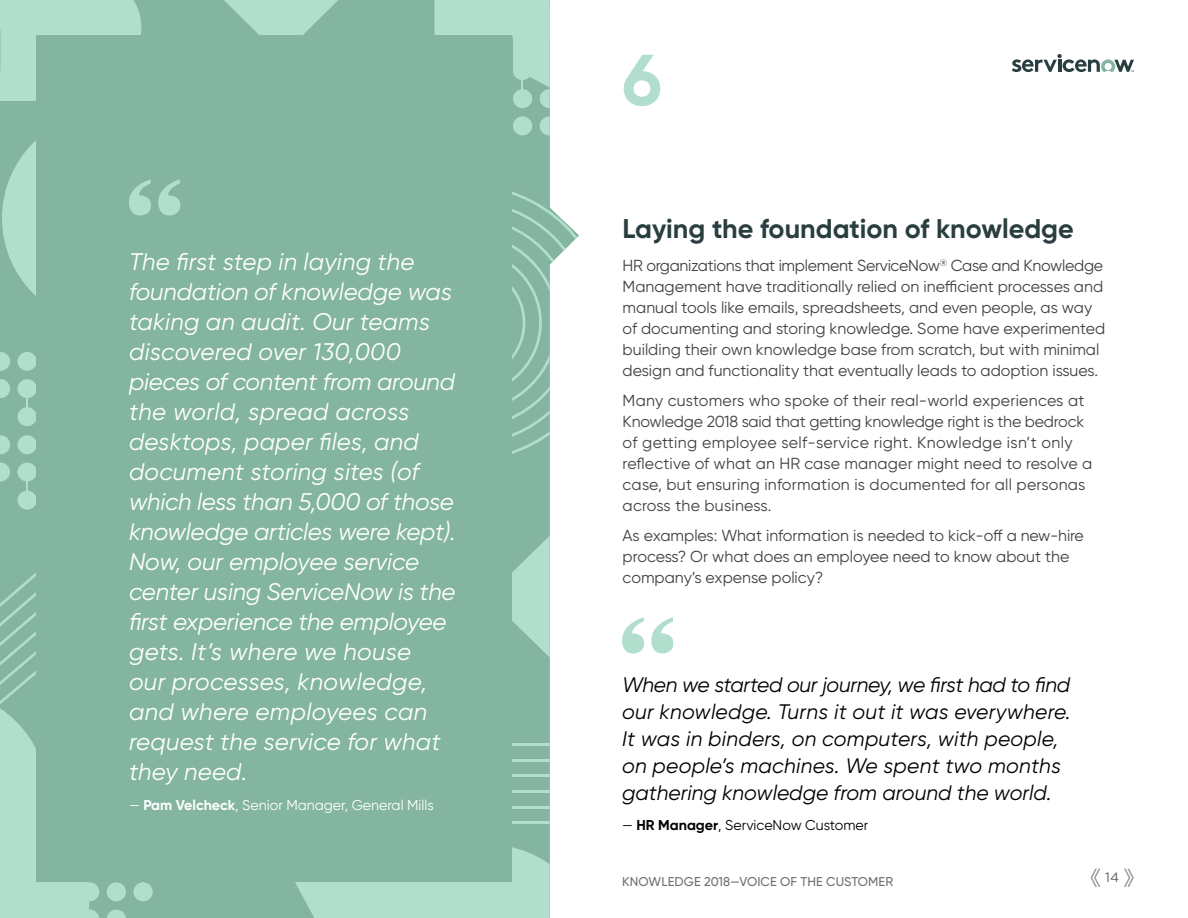
<style>
.page{position:relative;width:1188px;height:918px;background:#fff}
.page>*{position:absolute;margin:0;border:0;box-sizing:border-box;transform-origin:0 0}
.t1{font:700 72px "Gilroy";color:#b2decd}
.t2{font:700 27px "Gilroy";color:#2a3e40}
.t3{font:italic 24px/30px "Gilroy";letter-spacing:-.005em;color:#fff}
.t4{font:italic 21px/27px "Gilroy";letter-spacing:.005em;color:#000}
.t5{font:15.9px/21px "Gilroy";color:#414042}
.t6{font:14.25px "Gilroy";color:#fff}
.t7{font:14.25px "Gilroy";color:#000}
.t8{font:13.5px "Gotham";color:#5f6062}
.t9{font:500 12.75px "Gilroy";letter-spacing:.01em;color:#6e7072}
.s1{font-weight:700}
</style>
<div class="page">
<svg style="left:1124px;top:869px;width:10px;height:18px"></svg>
<svg style="left:1090px;top:869px;width:10px;height:18px"></svg>
<div style="left:0;top:0;width:550px;height:918px;background:#83b5a0"></div>
<svg style="left:512px;top:184px;width:38px;height:277px"></svg>
<svg style="left:512px;top:200px;width:67px;height:245px"></svg>
<svg style="left:512px;top:216px;width:63px;height:213px"></svg>
<svg style="left:512px;top:233px;width:46px;height:180px;background:#9bc5b4"></svg>
<svg style="left:512px;top:483px;width:38px;height:227px;background:#94c4b0"></svg>
<hr style="left:496px;top:821px;width:83px;height:3px;background:#b2decd">
<hr style="left:496px;top:806px;width:83px;height:2px;background:#b2decd">
<hr style="left:496px;top:790px;width:83px;height:3px;background:#b2decd">
<hr style="left:496px;top:775px;width:83px;height:2px;background:#b2decd">
<hr style="left:496px;top:759px;width:83px;height:3px;background:#b2decd">
<hr style="left:496px;top:743px;width:83px;height:3px;background:#b2decd">
<hr style="left:575px;top:126px;width:2px;height:27px;background:#b2decd">
<svg style="left:575px;top:126px;width:2px;height:9px"></svg>
<svg style="left:540px;top:116px;width:19px;height:19px"></svg>
<div style="left:513px;top:116px;width:19px;height:19px;background:#b2decd;border-radius:50%"></div>
<svg style="left:540px;top:89px;width:19px;height:19px"></svg>
<div style="left:513px;top:89px;width:19px;height:19px;background:#b2decd;border-radius:50%"></div>
<svg style="left:575px;top:144px;width:2px;height:9px"></svg>
<svg style="left:165px;top:0;width:232px;height:36px;background:#92c2ae"></svg>
<svg style="left:295px;top:844px;width:255px;height:74px;background:#aedbc9"></svg>
<svg style="left:435px;top:0;width:116px;height:99px;background:#aedac9"></svg>
<hr style="left:26px;top:472px;width:2px;height:27px;background:#b2decd">
<svg style="left:0;top:435px;width:10px;height:19px"></svg>
<div style="left:18px;top:435px;width:19px;height:19px;background:#b2decd;border-radius:50%"></div>
<svg style="left:0;top:463px;width:10px;height:19px"></svg>
<div style="left:18px;top:463px;width:19px;height:19px;background:#b2decd;border-radius:50%"></div>
<div style="left:18px;top:491px;width:19px;height:19px;background:#b2decd;border-radius:50%"></div>
<hr style="left:26px;top:389px;width:2px;height:27px;background:#b2decd">
<svg style="left:0;top:352px;width:10px;height:19px"></svg>
<div style="left:18px;top:352px;width:19px;height:19px;background:#b2decd;border-radius:50%"></div>
<svg style="left:0;top:379px;width:10px;height:19px"></svg>
<div style="left:18px;top:379px;width:19px;height:19px;background:#b2decd;border-radius:50%"></div>
<div style="left:18px;top:407px;width:19px;height:19px;background:#b2decd;border-radius:50%"></div>
<div style="left:133px;top:882px;width:20px;height:19px;background:#b2decd;border-radius:50%"></div>
<div style="left:107px;top:882px;width:19px;height:19px;background:#b2decd;border-radius:50%"></div>
<svg style="left:107px;top:910px;width:19px;height:8px"></svg>
<div style="left:2px;top:110px;width:220px;height:216px;background:#b2decd;border-radius:50%"></div>
<svg style="left:0;top:527px;width:99px;height:391px;background:#9ecdba"></svg>
<div style="left:0;top:72px;width:40px;height:29px;background:#b2decd"></div>
<div style="left:0;top:0;width:141px;height:95px;background:#b2decd"></div>
<div style="left:37px;top:36px;width:475px;height:846px;background:#83b5a0"></div>
<svg style="left:1012px;top:54px;width:122px;height:18px"></svg>
<svg style="left:129px;top:179px;width:51px;height:36px"></svg>
<svg style="left:622px;top:617px;width:51px;height:36px"></svg>
<p class="t3" style="left:129px;top:246px;width:328px">The first step in laying the foundation of knowledge was taking an audit. Our teams discovered over 130,000 pieces of content from around the world, spread across desktops, paper files, and document storing sites (of which less than 5,000 of those knowledge articles were kept).<br>Now, our employee service center using ServiceNow is the first experience the employee gets. It’s where we house<br>our processes, knowledge, and where employees can request the service for what they need.</p>
<p class="t6" style="left:129px;top:796px;width:306px">— <span class="s1">Pam Velcheck</span>, Senior Manager, General Mills</p>
<h1 class="t1" style="left:622px;top:35px;width:41px">6</h1>
<h2 class="t2" style="left:622px;top:211px;width:453px">Laying the foundation of knowledge</h2>
<p class="t5" style="left:623px;top:255px;width:484px">HR organizations that implement ServiceNow<sup>®</sup> Case and Knowledge Management have traditionally relied on inefficient processes and manual tools like emails, spreadsheets, and even people, as way of documenting and storing knowledge. Some have experimented building their own knowledge base from scratch, but with minimal design and functionality that eventually leads to adoption issues.</p>
<p class="t5" style="left:623px;top:390px;width:471px">Many customers who spoke of their real-world experiences at Knowledge 2018 said that getting knowledge right is the bedrock of getting employee self-service right. Knowledge isn’t only reflective of what an HR case manager might need to resolve a case, but ensuring information is documented for all personas across the business.</p>
<p class="t5" style="left:623px;top:525px;width:463px">As examples: What information is needed to kick-off a new-hire process? Or what does an employee need to know about the company’s expense policy?</p>
<h3 class="t4" style="left:622px;top:671px;width:450px">When we started our journey, we first had to find our knowledge. Turns it out it was everywhere.<br>It was in binders, on computers, with people, on people’s machines. We spent two months gathering knowledge from around the world.</h3>
<p class="t7" style="left:622px;top:816px;width:248px">— <span class="s1">HR Manager</span>, ServiceNow Customer</p>
<p class="t9" style="left:622px;top:874px;width:273px">KNOWLEDGE 2018—VOICE OF THE CUSTOMER</p>
<p class="t8" style="left:1105px;top:869px;width:16px">14</p>
</div>
